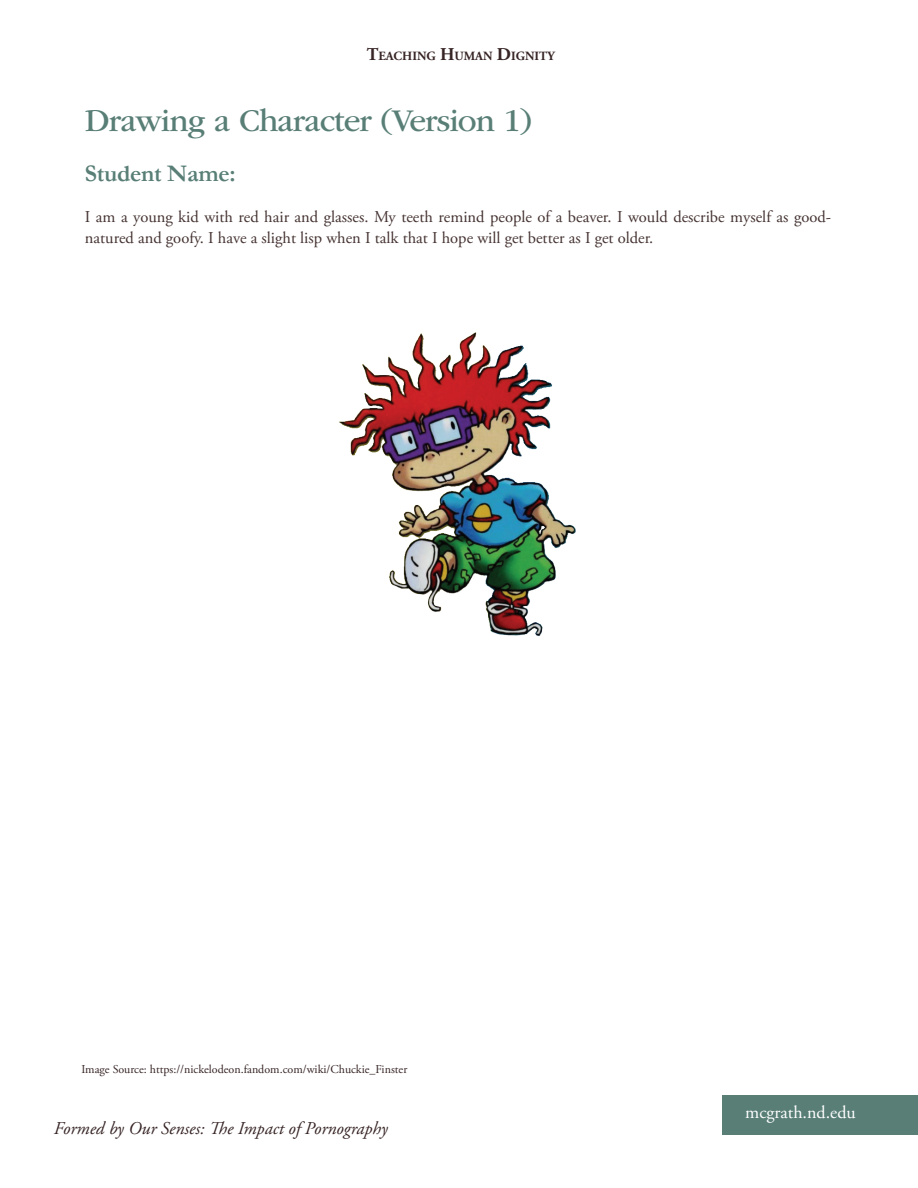
<style>
.page{position:relative;width:918px;height:1188px;background:#fff}
.page>*{position:absolute;margin:0;border:0;box-sizing:border-box;transform-origin:0 0}
.t1{font:33px "ITC Garamond Std";letter-spacing:-.03em;color:#587e76}
.t2{font:700 24px "Garamond";letter-spacing:-.01em;color:#587e76}
.t3{font:italic 18px "Adobe Garamond Pro";color:#372425}
.t4{font:18px "Adobe Garamond Pro";color:#fff}
.t5{font:16.5px/21px "Adobe Garamond Pro";color:#453332}
.t6{font:700 12.6px "Adobe Garamond Pro";color:#372425}
.t7{font:12px "Adobe Garamond Pro";color:#372425}
.s1{font-size:18px}
</style>
<div class="page">
<div style="left:723px;top:1095px;width:195px;height:40px;background:#587e76"></div>
<img style="left:339px;top:332px;width:237px;height:304px">
<p class="t6" style="left:367px;top:49px;width:189px"><span class="s1">T</span>EACHING <span class="s1">H</span>UMAN <span class="s1">D</span>IGNITY</p>
<h1 class="t1" style="left:85px;top:103px;width:449px">Drawing a Character (Version 1)</h1>
<h2 class="t2" style="left:85px;top:157px;width:152px">Student Name:</h2>
<p class="t5" style="left:85px;top:207px;width:748px">I am a young kid with red hair and glasses. My teeth remind people of a beaver. I would describe myself as good&shy;natured and goofy. I have a slight lisp when I talk that I hope will get better as I get older.</p>
<p class="t7" style="left:81px;top:1062px;width:327px">Image Source: https://nickelodeon.fandom.com/wiki/Chuckie_Finster</p>
<p class="t3" style="left:54px;top:1118px;width:335px">Formed by Our Senses: The Impact of Pornography</p>
<p class="t4" style="left:745px;top:1102px;width:112px">mcgrath.nd.edu</p>
</div>
